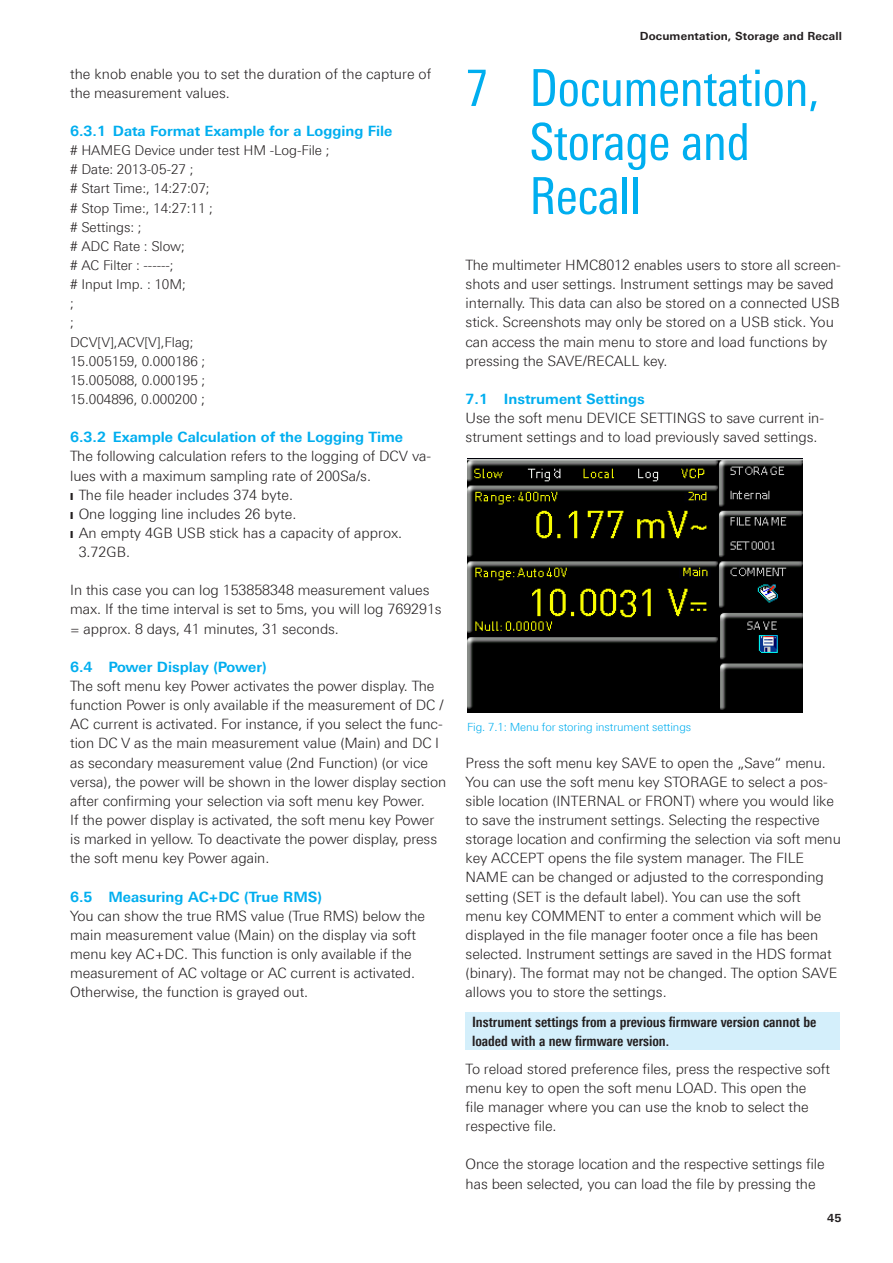
<style>
.page{position:relative;width:893px;height:1263px;background:#fff}
.page>*{position:absolute;margin:0;border:0;box-sizing:border-box;transform-origin:0 0}
.Headline{font:51px/54px "Linotype Univers 420 Cn";letter-spacing:-.01em;color:#00aeef}
.Fließtext{font:300 14.25px/19.2px "Linotype Univers 330";letter-spacing:-.005em;color:#231f20}
.Subheadline{font:700 14.25px "Linotype Univers 630";color:#00aeef}
.t1{font:700 14.25px/19.2px "Linotype Univers 620 Cn";color:#231f20}
.Fließtext-2{font:300 13.5px/19.2px "Linotype Univers 330";letter-spacing:-.005em;color:#231f20}
.t2{font:300 11.25px "Linotype Univers 330";letter-spacing:-.01em;color:#00aeef}
.t3{font:700 11.25px "Linotype Univers 630";letter-spacing:.015em;color:#231f20}
.s1{font-size:14.25px}
</style>
<div class="page">
<img style="left:467px;top:458px;width:335px;height:254px">
<div style="left:466px;top:1012px;width:374px;height:38px;background:#d4effb"></div>
<p class="Fließtext" style="left:70px;top:64px;width:363px">the knob enable you to set the duration of the capture of the measurement values.</p>
<p class="Subheadline" style="left:70px;top:122px;width:324px">6.3. 1 Data Format Example for a Logging File</p>
<p class="Fließtext-2" style="left:70px;top:141px;width:261px"># HAMEG Device under test HM -Log-File ; # Date: 2013-05-27 ;<br># Start Time:, 14:27:07;<br># Stop Time:, 14:27:11 ;<br># Settings: ;<br># ADC Rate : Slow;<br># AC Filter : ------;<br># Input Imp. : 10M;</p>
<p class="Fließtext-2" style="left:70px;top:294px;width:5px">;</p>
<p class="Fließtext-2" style="left:70px;top:313px;width:5px">;</p>
<p class="Fließtext-2" style="left:70px;top:332px;width:137px">DCV[V],ACV[V],Flag;<br>15.005159, 0.000186 ;<br>15.005088, 0.000195 ;<br>15.004896, 0.000200 <span class="s1">;</span></p>
<p class="Subheadline" style="left:70px;top:429px;width:334px">6.3.2 Example Calculation of the Logging Time</p>
<p class="Fließtext" style="left:70px;top:447px;width:363px">The following calculation refers to the logging of DCV va&shy;lues with a maximum sampling rate of 200Sa/s.</p>
<p class="Fließtext" style="left:70px;top:485px;width:224px">❙ The file header includes 374 byte.</p>
<p class="Fließtext" style="left:70px;top:504px;width:228px">❙ One logging line includes 26 byte.</p>
<p class="Fließtext" style="left:79px;top:523px;width:325px;text-indent:-9px">❙ An empty 4GB USB stick has a capacity of approx.<br>3.72GB.</p>
<p class="Fließtext" style="left:70px;top:580px;width:373px">In this case you can log 153858348 measurement values max. If the time interval is set to 5ms, you will log 769291s = approx. 8 days, 41 minutes, 31 seconds.</p>
<p class="Subheadline" style="left:70px;top:658px;width:198px">6.4 Power Display (Power)</p>
<p class="Fließtext" style="left:70px;top:676px;width:378px">The soft menu key Power activates the power display. The function Power is only available if the measurement of DC / AC current is activated. For instance, if you select the func&shy;tion DC V as the main measurement value (Main) and DC I as secondary measurement value (2nd Function) (or vice versa), the power will be shown in the lower display section after confirming your selection via soft menu key Power.<br>If the power display is activated, the soft menu key Power is marked in yellow. To deactivate the power display, press the soft menu key Power again.</p>
<p class="Subheadline" style="left:70px;top:888px;width:253px">6. 5 Measuring AC+DC (True RMS)</p>
<p class="Fließtext" style="left:70px;top:906px;width:357px">You can show the true RMS value (True RMS) below the main measurement value (Main) on the display via soft menu key AC+DC. This function is only available if the measurement of AC voltage or AC current is activated.<br>Otherwise, the function is grayed out.</p>
<p class="t3" style="left:640px;top:29px;width:204px">Documentation, Storage and Recall</p>
<p class="Headline" style="left:529px;top:61px;width:292px;text-indent:-64px">7 Documentation,<br>Storage and<br>Recall</p>
<p class="Fließtext" style="left:466px;top:255px;width:377px">The multimeter HMC8012 enables users to store all screen&shy;shots and user settings. Instrument settings may be saved internally. This data can also be stored on a connected USB stick. Screenshots may only be stored on a USB stick. You can access the main menu to store and load functions by pressing the SAVE/RECALL key.</p>
<p class="Subheadline" style="left:466px;top:390px;width:181px">7. 1 Instrument Settings</p>
<p class="Fließtext" style="left:466px;top:408px;width:360px">Use the soft menu DEVICE SETTINGS to save current in&shy;strument settings and to load previously saved settings.</p>
<p class="t2" style="left:467px;top:721px;width:225px">Fig. 7.1: Menu for storing instrument settings</p>
<p class="Fließtext" style="left:466px;top:753px;width:377px">Press the soft menu key SAVE to open the „Save“ menu.<br>You can use the soft menu key STORAGE to select a pos&shy;sible location (INTERNAL or FRONT) where you would like to save the instrument settings. Selecting the respective storage location and confirming the selection via soft menu key ACCEPT opens the file system manager. The FILE NAME can be changed or adjusted to the corresponding setting (SET is the default label). You can use the soft<br>menu key COMMENT to enter a comment which will be displayed in the file manager footer once a file has been selected. Instrument settings are saved in the HDS format (binary). The format may not be changed. The option SAVE allows you to store the settings.</p>
<p class="t1" style="left:472px;top:1012px;width:346px">Instrument settings from a previous firmware version cannot be loaded with a new firmware version.</p>
<p class="Fließtext" style="left:466px;top:1059px;width:366px">To reload stored preference files, press the respective soft menu key to open the soft menu LOAD. This open the<br>file manager where you can use the knob to select the respective file.</p>
<p class="Fließtext" style="left:466px;top:1155px;width:360px">Once the storage location and the respective settings file has been selected, you can load the file by pressing the</p>
<p class="t3" style="left:827px;top:1211px;width:16px">45</p>
</div>
